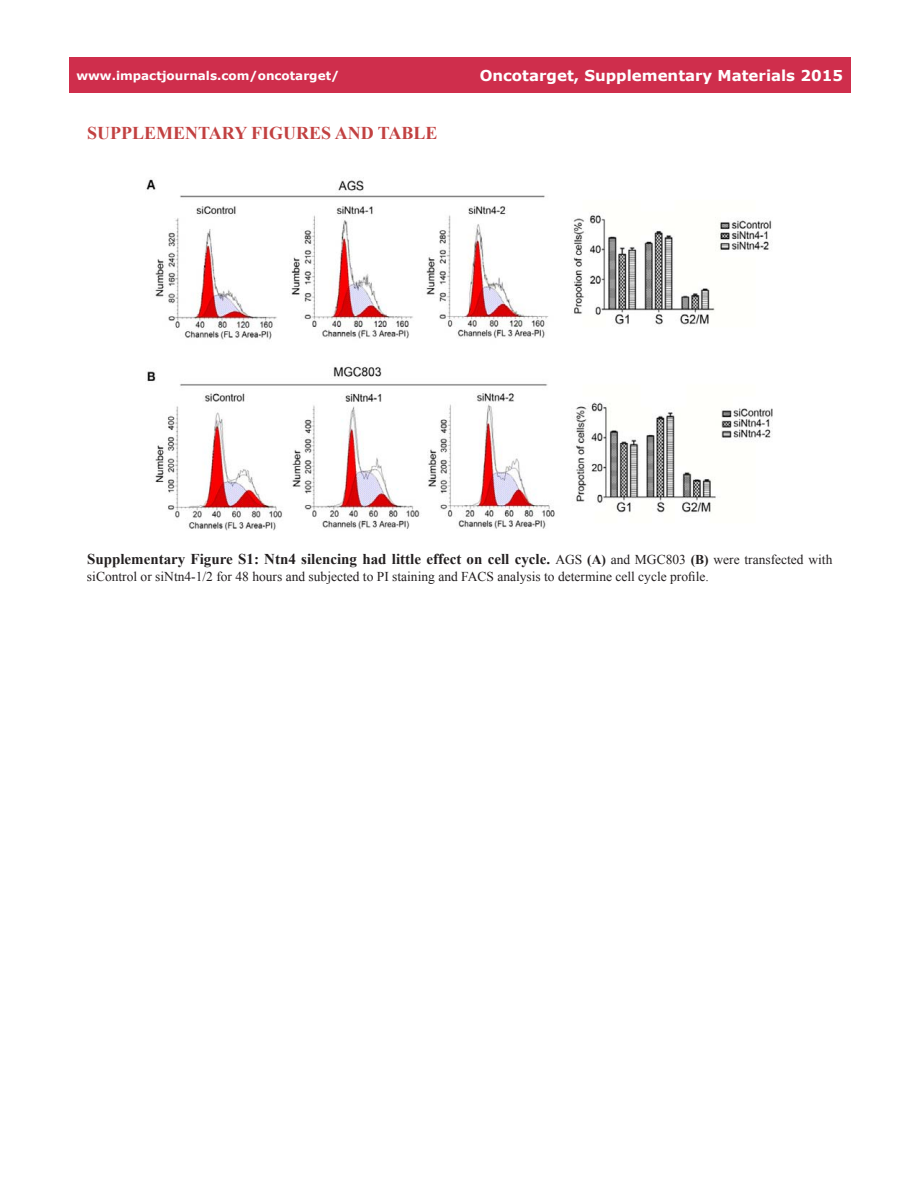
<style>
.page{position:relative;width:918px;height:1188px;background:#fff}
.page>*{position:absolute;margin:0;border:0;box-sizing:border-box;transform-origin:0 0}
.Heading{font:700 18px "Times New Roman";color:#c24141}
.FigureText{font:700 15px "Times New Roman";color:#231f20}
.t1{font:700 15px "Verdana";color:#fff}
.FigureText-2{font:13.5px "Times New Roman";color:#231f20}
.t2{font:700 12px "Verdana";color:#fff}
.s1{font-weight:400;font-size:13.5px}
.s2{font-size:13.5px}
</style>
<div class="page">
<div style="left:69px;top:57px;width:781px;height:36px;background:#cf2e4c"></div>
<img style="left:146px;top:179px;width:627px;height:351px">
<p class="t2" style="left:76px;top:67px;width:264px">www.impactjournals.com/oncotarget/</p>
<p class="t1" style="left:480px;top:65px;width:365px">Oncotarget, Supplementary Materials 2015</p>
<p class="Heading" style="left:87px;top:120px;width:352px">SUPPLEMENTARY FIGURES AND TABLE</p>
<p class="FigureText" style="left:87px;top:549px;width:747px">Supplementary Figure S1: Ntn4 silencing had little effect on cell cycle. <span class="s1">AGS</span> <span class="s2">(A)</span> <span class="s1">and MGC803</span> <span class="s2">(B)</span> <span class="s1">were transfected with</span></p>
<p class="FigureText-2" style="left:87px;top:567px;width:623px">siControl or siNtn4-1/2 for 48 hours and subjected to PI staining and FACS analysis to determine cell cycle profile.</p>
</div>
